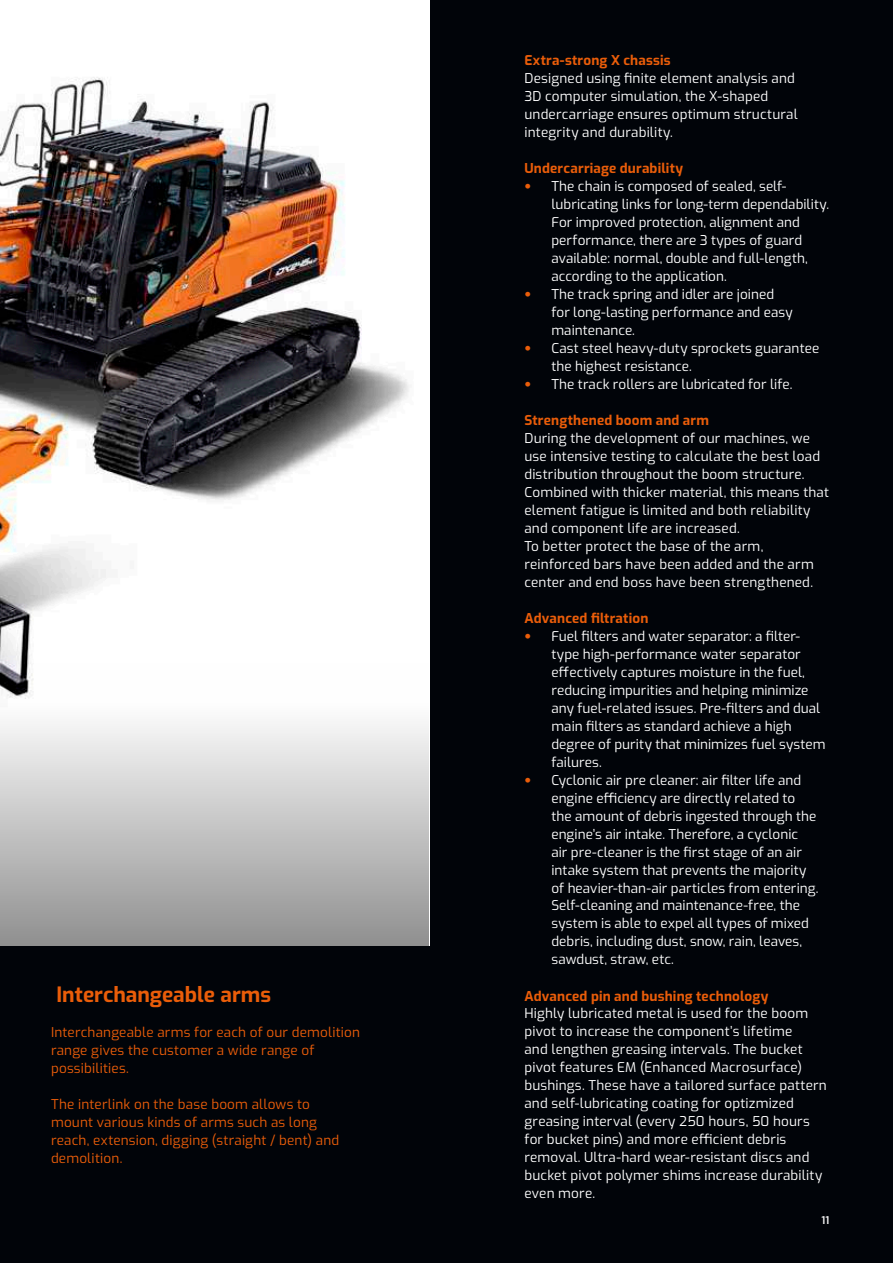
<style>
.page{position:relative;width:893px;height:1263px;background:#010409}
.page>*{position:absolute;margin:0;border:0;box-sizing:border-box;transform-origin:0 0}
.t1{font:700 21px "Exo";color:#ea5d09}
.t2{font:13.5px/18px "Exo";letter-spacing:.01em;color:#fff}
.t3{font:13.5px/18px "Exo";letter-spacing:.015em;color:#ea5d09}
.t4{font:700 13.5px "Exo";letter-spacing:.015em;color:#ea5d09}
.t5{font:600 10.5px "Exo";color:#fff}
.s1{font-family:"Helvetica Neue LT Pro";font-weight:700;color:#ea5d09}
</style>
<div class="page">
<img style="left:0;top:0;width:429px;height:663px">
<div style="left:0;top:663px;width:429px;height:283px;background:linear-gradient(to bottom,#fff,#939393)"></div>
<h1 class="t1" style="left:56px;top:979px;width:216px">Interchangeable arms</h1>
<p class="t3" style="left:51px;top:1023px;width:311px">Interchangeable arms for each of our demolition range gives the customer a wide range of possibilities.</p>
<p class="t3" style="left:51px;top:1095px;width:290px">The interlink on the base boom allows to mount various kinds of arms such as long reach, extension, digging (straight / bent) and demolition.</p>
<p class="t4" style="left:524px;top:50px;width:148px">Extra-strong X chassis</p>
<p class="t2" style="left:524px;top:68px;width:275px">Designed using finite element analysis and 3D computer simulation, the X-shaped undercarriage ensures optimum structural integrity and durability.</p>
<p class="t4" style="left:524px;top:158px;width:160px">Undercarriage durability</p>
<p class="t2" style="left:551px;top:176px;width:279px;text-indent:-27px"><span class="s1">•</span> The chain is composed of sealed, self&shy;lubricating links for long-term dependability.<br>For improved protection, alignment and performance, there are 3 types of guard available: normal, double and full-length, according to the application.</p>
<p class="t2" style="left:551px;top:284px;width:243px;text-indent:-27px"><span class="s1">•</span> The track spring and idler are joined for long-lasting performance and easy maintenance.</p>
<p class="t2" style="left:551px;top:338px;width:269px;text-indent:-27px"><span class="s1">•</span> Cast steel heavy-duty sprockets guarantee the highest resistance.</p>
<p class="t2" style="left:524px;top:374px;width:270px"><span class="s1">•</span> The track rollers are lubricated for life.</p>
<p class="t4" style="left:524px;top:410px;width:186px">Strengthened boom and arm</p>
<p class="t2" style="left:524px;top:428px;width:306px">During the development of our machines, we use intensive testing to calculate the best load distribution throughout the boom structure.<br>Combined with thicker material, this means that element fatigue is limited and both reliability and component life are increased.<br>To better protect the base of the arm, reinforced bars have been added and the arm center and end boss have been strengthened.</p>
<p class="t4" style="left:524px;top:608px;width:125px">Advanced filtration</p>
<p class="t2" style="left:551px;top:626px;width:276px;text-indent:-27px"><span class="s1">•</span> Fuel filters and water separator: a filter&shy;type high-performance water separator effectively captures moisture in the fuel, reducing impurities and helping minimize any fuel-related issues. Pre-filters and dual main filters as standard achieve a high degree of purity that minimizes fuel system failures.</p>
<p class="t2" style="left:551px;top:770px;width:268px;text-indent:-27px"><span class="s1">•</span> Cyclonic air pre cleaner: air filter life and engine efficiency are directly related to the amount of debris ingested through the engine’s air intake. Therefore, a cyclonic<br>air pre-cleaner is the first stage of an air intake system that prevents the majority of heavier-than-air particles from entering.<br>Self-cleaning and maintenance-free, the system is able to expel all types of mixed debris, including dust, snow, rain, leaves, sawdust, straw, etc.</p>
<p class="t4" style="left:524px;top:986px;width:246px">Advanced pin and bushing technology</p>
<p class="t2" style="left:524px;top:1004px;width:304px">Highly lubricated metal is used for the boom pivot to increase the component’s lifetime<br>and lengthen greasing intervals. The bucket pivot features EM (Enhanced Macrosurface) bushings. These have a tailored surface pattern and self-lubricating coating for optizmized greasing interval (every 250 hours, 50 hours for bucket pins) and more efficient debris removal. Ultra-hard wear-resistant discs and bucket pivot polymer shims increase durability even more.</p>
<p class="t5" style="left:821px;top:1213px;width:9px">11</p>
</div>
